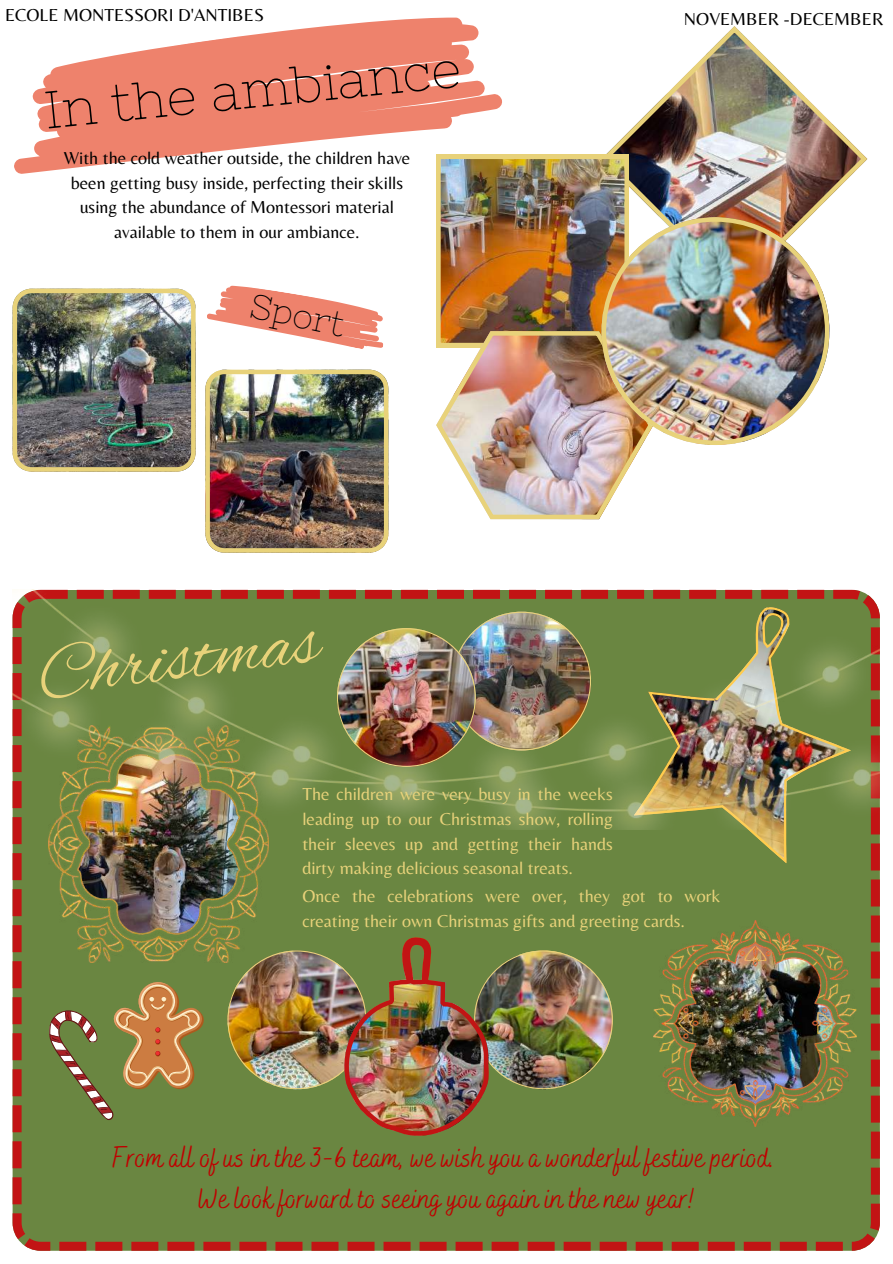
<style>
.page{position:relative;width:893px;height:1264px;background:#fff}
.page>*{position:absolute;margin:0;border:0;box-sizing:border-box;transform-origin:0 0}
.t1{font:74.7px "Alex Brush";color:#e8d27a}
.t2{font:52.65px "Nixie One";color:#000}
.t3{font:34.65px "Nixie One";color:#000}
.t4{font:29.25px/40.5px "Bakerie Smooth";color:#bf0000;text-align:center}
.t5{font:18px/24.8px "Belleza";color:#e8d27a;text-align:justify}
.t6{font:18px/24.8px "Belleza";color:#000;text-align:center}
</style>
<div class="page">
<svg style="left:14px;top:17px;width:488px;height:157px;fill:#ee826c"></svg>
<img style="left:606px;top:26px;width:261px;height:191px">
<img style="left:436px;top:154px;width:217px;height:365px">
<img style="left:601px;top:217px;width:227px;height:227px">
<div style="left:13px;top:829px;width:866px;height:421px;background:#6a8641"></div>
<svg style="left:207px;top:285px;width:177px;height:64px"></svg>
<img style="left:13px;top:289px;width:182px;height:182px">
<img style="left:205px;top:370px;width:183px;height:182px">
<img style="left:49px;top:829px;width:219px;height:133px">
<img style="left:653px;top:920px;width:203px;height:205px">
<img style="left:227px;top:937px;width:385px;height:198px">
<svg style="left:633px;top:829px;width:217px;height:34px"></svg>
<img style="left:13px;top:590px;width:866px;height:239px">
<svg style="left:25px;top:981px;width:182px;height:141px"></svg>
<p class="t6" style="left:5px;top:2px;width:260px">ECOLE MONTESSORI D'ANTIBES</p>
<h2 class="t2" style="left:41px;top:81px;width:419px;rotate:-6deg">In the ambiance</h2>
<p class="t6" style="left:64px;top:145px;width:348px">With the cold weather outside, the children have been getting busy inside, perfecting their skills using the abundance of Montessori material available to them in our ambiance.</p>
<h3 class="t3" style="left:255px;top:285px;width:97px;rotate:12deg">Sport</h3>
<h1 class="t1" style="left:33px;top:634px;width:284px;rotate:-7deg">Christmas</h1>
<p class="t6" style="left:684px;top:6px;width:201px">NOVEMBER -DECEMBER</p>
<p class="t5" style="left:302px;top:781px;width:312px">The children were very busy in the weeks leading up to our Christmas show, rolling their sleeves up and getting their hands dirty making delicious seasonal treats.</p>
<p class="t5" style="left:302px;top:883px;width:419px">Once the celebrations were over, they got to work creating their own Christmas gifts and greeting cards.</p>
<h3 class="t4" style="left:112px;top:1139px;width:664px">From all of us in the 3-6 team, we wish you a wonderful festive period.<br>We look forward to seeing you again in the new year!</h3>
</div>
